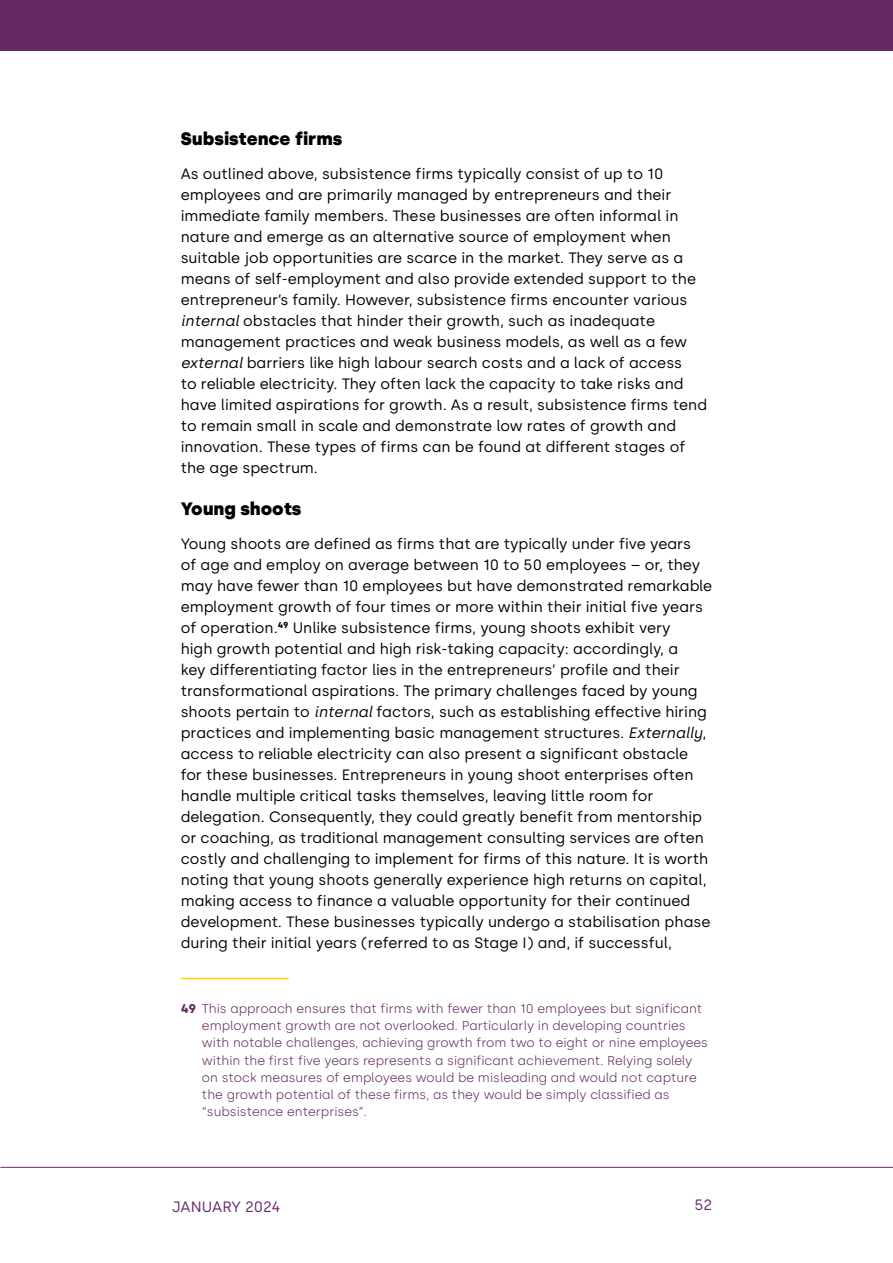
<style>
.page{position:relative;width:893px;height:1263px;background:#fff}
.page>*{position:absolute;margin:0;border:0;box-sizing:border-box;transform-origin:0 0}
.t1{font:900 18px "Silka";color:#000}
.t2{font:15px/21px "Silka";color:#000}
.t3{font:15px "Silka";color:#652a65}
.t4{font:300 12.75px/17.2px "Silka";color:#652a65}
.s1{font-style:italic}
.s2{font-weight:700}
</style>
<div class="page">
<div style="left:0;top:0;width:893px;height:51px;background:#652a65"></div>
<hr style="left:0;top:1167px;width:893px;height:1px;background:#652a65">
<hr style="left:181px;top:978px;width:108px;height:1px;background:#ffcd02">
<p class="t1" style="left:181px;top:128px;width:163px">Subsistence firms</p>
<p class="t2" style="left:181px;top:163px;width:528px">As outlined above, subsistence firms typically consist of up to 10 employees and are primarily managed by entrepreneurs and their immediate family members. These businesses are often informal in nature and emerge as an alternative source of employment when suitable job opportunities are scarce in the market. They serve as a means of self-employment and also provide extended support to the entrepreneur’s family. However, subsistence firms encounter various <span class="s1">internal</span> obstacles that hinder their growth, such as inadequate management practices and weak business models, as well as a few <span class="s1">external</span> barriers like high labour search costs and a lack of access<br>to reliable electricity. They often lack the capacity to take risks and have limited aspirations for growth. As a result, subsistence firms tend to remain small in scale and demonstrate low rates of growth and innovation. These types of firms can be found at different stages of the age spectrum.</p>
<p class="t1" style="left:181px;top:498px;width:122px">Young shoots</p>
<p class="t2" style="left:181px;top:533px;width:533px">Young shoots are defined as firms that are typically under five years<br>of age and employ on average between 10 to 50 employees – or, they may have fewer than 10 employees but have demonstrated remarkable employment growth of four times or more within their initial five years of operation.<sup>49</sup> Unlike subsistence firms, young shoots exhibit very<br>high growth potential and high risk-taking capacity: accordingly, a<br>key differentiating factor lies in the entrepreneurs’ profile and their transformational aspirations. The primary challenges faced by young shoots pertain to <span class="s1">internal</span> factors, such as establishing effective hiring practices and implementing basic management structures. <span class="s1">Externally</span>, access to reliable electricity can also present a significant obstacle for these businesses. Entrepreneurs in young shoot enterprises often handle multiple critical tasks themselves, leaving little room for delegation. Consequently, they could greatly benefit from mentorship or coaching, as traditional management consulting services are often costly and challenging to implement for firms of this nature. It is worth noting that young shoots generally experience high returns on capital, making access to finance a valuable opportunity for their continued development. These businesses typically undergo a stabilisation phase during their initial years (referred to as Stage I) and, if successful,</p>
<p class="t4" style="left:202px;top:1000px;width:508px;text-indent:-21px"><span class="s2">49</span> This approach ensures that firms with fewer than 10 employees but significant employment growth are not overlooked. Particularly in developing countries with notable challenges, achieving growth from two to eight or nine employees within the first five years represents a significant achievement. Relying solely on stock measures of employees would be misleading and would not capture the growth potential of these firms, as they would be simply classified as “subsistence enterprises”.</p>
<p class="t3" style="left:172px;top:1198px;width:110px">JANUARY 2024</p>
<p class="t3" style="left:694px;top:1195px;width:19px">52</p>
</div>
